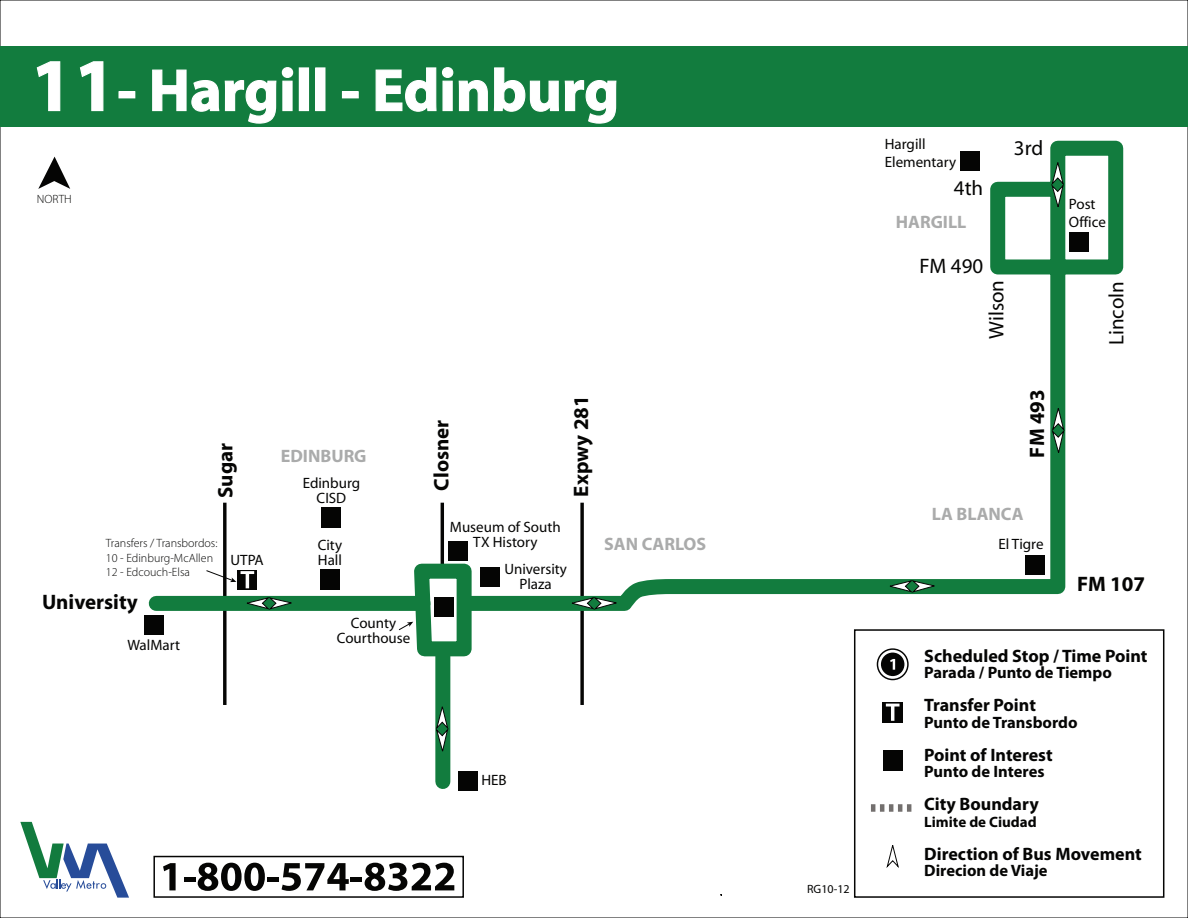
<style>
.page{position:relative;width:1188px;height:918px;background:#fff}
.page>*{position:absolute;margin:0;border:0;box-sizing:border-box;transform-origin:0 0}
.t1{font:700 60px "Myriad";color:#fff}
.t2{font:700 21px "Myriad";color:#050504}
.t3{font:21px "Myriad";color:#050504}
.t4{font:700 18px "Myriad Pro";color:#050504}
.t5{font:700 18px "Myriad Pro";color:#aaabab}
.t6{font:700 16.5px "Myriad Pro";color:#050504}
.t7{font:15px/15px "Myriad";color:#050504;text-align:center}
.t8{font:700 15px "Myriad Pro";color:#050504}
.t9{font:300 12px/14.4px "Myriad Pro";color:#050504}
.t10{font:12px "Myriad";color:#050504}
.s1{font-size:75px}
</style>
<div class="page">
<hr style="left:441px;top:503px;width:3px;height:71px;background:#050504">
<div style="left:0;top:46px;width:1188px;height:82px;background:#127c3e"></div>
<svg style="left:20px;top:822px;width:109px;height:76px"></svg>
<svg style="left:38px;top:157px;width:32px;height:32px"></svg>
<div style="left:153px;top:856px;width:311px;height:42px;background:#fff;border:2px solid #050504"></div>
<svg style="left:163px;top:863px;width:13px;height:27px"></svg>
<div style="left:184px;top:877px;width:11px;height:5px;background:#050504"></div>
<svg style="left:198px;top:863px;width:67px;height:28px"></svg>
<div style="left:268px;top:877px;width:11px;height:5px;background:#050504"></div>
<svg style="left:282px;top:863px;width:67px;height:28px"></svg>
<div style="left:351px;top:877px;width:11px;height:5px;background:#050504"></div>
<svg style="left:365px;top:863px;width:89px;height:33px"></svg>
<div style="left:854px;top:629px;width:310px;height:269px;background:#fff;border:2px solid #050504"></div>
<svg style="left:883px;top:702px;width:20px;height:20px"></svg>
<svg style="left:886px;top:704px;width:14px;height:17px"></svg>
<div style="left:883px;top:750px;width:20px;height:20px;background:#050504"></div>
<svg style="left:871px;top:804px;width:41px;height:8px"></svg>
<svg style="left:886px;top:845px;width:13px;height:23px"></svg>
<svg style="left:877px;top:649px;width:31px;height:31px"></svg>
<div style="left:877px;top:648px;width:32px;height:32px;border:1px solid #050504;border-radius:50%"></div>
<div style="left:881px;top:653px;width:23px;height:23px;background:#050504;border-radius:50%"></div>
<svg style="left:890px;top:659px;width:5px;height:11px"></svg>
<svg style="left:36px;top:61px;width:25px;height:51px"></svg>
<svg style="left:79px;top:61px;width:25px;height:51px"></svg>
<div style="left:118px;top:91px;width:17px;height:7px;border:1px solid #fff"></div>
<svg style="left:152px;top:67px;width:142px;height:57px"></svg>
<div style="left:299px;top:67px;width:10px;height:44px;border:1px solid #fff"></div>
<div style="left:315px;top:67px;width:10px;height:44px;border:1px solid #fff"></div>
<div style="left:342px;top:91px;width:17px;height:7px;border:1px solid #fff"></div>
<svg style="left:375px;top:67px;width:242px;height:57px"></svg>
<div style="left:435px;top:656px;width:15px;height:126px;background:#127c3e"></div>
<svg style="left:223px;top:503px;width:4px;height:202px"></svg>
<svg style="left:580px;top:618px;width:4px;height:87px"></svg>
<svg style="left:479px;top:140px;width:645px;height:478px"></svg>
<div style="left:156px;top:596px;width:267px;height:15px;background:#127c3e"></div>
<div style="left:448px;top:541px;width:20px;height:20px;background:#050504"></div>
<div style="left:144px;top:616px;width:20px;height:19px;background:#050504"></div>
<div style="left:458px;top:771px;width:20px;height:20px;background:#050504"></div>
<div style="left:480px;top:567px;width:20px;height:20px;background:#050504"></div>
<div style="left:320px;top:570px;width:20px;height:20px;background:#050504"></div>
<div style="left:321px;top:508px;width:20px;height:20px;background:#050504"></div>
<div style="left:237px;top:570px;width:20px;height:20px;background:#050504"></div>
<svg style="left:206px;top:570px;width:48px;height:18px"></svg>
<svg style="left:399px;top:556px;width:80px;height:108px"></svg>
<div style="left:1069px;top:232px;width:20px;height:20px;background:#050504"></div>
<div style="left:960px;top:151px;width:20px;height:20px;background:#050504"></div>
<div style="left:1025px;top:555px;width:20px;height:20px;background:#050504"></div>
<svg style="left:1051px;top:407px;width:14px;height:47px"></svg>
<svg style="left:1050px;top:161px;width:15px;height:47px"></svg>
<svg style="left:435px;top:706px;width:14px;height:46px"></svg>
<svg style="left:246px;top:597px;width:47px;height:14px"></svg>
<svg style="left:571px;top:596px;width:47px;height:15px"></svg>
<svg style="left:889px;top:579px;width:47px;height:15px"></svg>
<h1 class="t1" style="left:31px;top:59px;width:590px"><span class="s1">11</span>- Hargill - Edinburg</h1>
<p class="t9" style="left:37px;top:192px;width:37px">NORTH</p>
<h2 class="t2" style="left:215px;top:498px;width:56px;rotate:-90deg">Sugar</h2>
<p class="t9" style="left:106px;top:536px;width:113px">Transfers / Transbordos:<br>10 - Edinburg-McAllen<br>12 - Edcouch-Elsa</p>
<h2 class="t2" style="left:42px;top:591px;width:97px">University</h2>
<p class="t7" style="left:127px;top:638px;width:54px">WalMart</p>
<p class="t7" style="left:231px;top:553px;width:34px">UTPA</p>
<p class="t5" style="left:281px;top:444px;width:87px">EDINBURG</p>
<p class="t7" style="left:303px;top:476px;width:59px">Edinburg<br>CISD</p>
<p class="t7" style="left:318px;top:538px;width:26px;text-align:left">City<br>Hall</p>
<p class="t7" style="left:337px;top:616px;width:75px">County<br>Courthouse</p>
<h2 class="t2" style="left:431px;top:490px;width:72px;rotate:-90deg">Closner</h2>
<p class="t7" style="left:450px;top:520px;width:112px">Museum of South<br>TX History</p>
<h2 class="t2" style="left:570px;top:497px;width:103px;rotate:-90deg">Expwy 281</h2>
<p class="t7" style="left:504px;top:562px;width:64px">University<br>Plaza</p>
<p class="t5" style="left:604px;top:532px;width:104px">SAN CARLOS</p>
<p class="t7" style="left:481px;top:773px;width:27px">HEB</p>
<p class="t10" style="left:807px;top:883px;width:44px">RG10-12</p>
<p class="t7" style="left:885px;top:136px;width:73px;line-height:18px;text-align:left">Hargill<br>Elementary</p>
<h2 class="t3" style="left:954px;top:178px;width:31px">4th</h2>
<p class="t5" style="left:896px;top:210px;width:72px">HARGILL</p>
<h2 class="t3" style="left:919px;top:256px;width:65px">FM 490</h2>
<h2 class="t3" style="left:1014px;top:137px;width:31px">3rd</h2>
<p class="t7" style="left:1069px;top:195px;width:38px;line-height:18px;text-align:left">Post<br>Office</p>
<h2 class="t3" style="left:986px;top:339px;width:61px;rotate:-90deg">Wilson</h2>
<h2 class="t3" style="left:1106px;top:345px;width:65px;rotate:-90deg">Lincoln</h2>
<h2 class="t2" style="left:1026px;top:458px;width:70px;rotate:-90deg">FM 493</h2>
<p class="t5" style="left:932px;top:502px;width:93px">LA BLANCA</p>
<p class="t7" style="left:998px;top:537px;width:47px">El Tigre</p>
<h2 class="t2" style="left:1077px;top:573px;width:70px">FM 107</h2>
<p class="t4" style="left:924px;top:644px;width:225px">Scheduled Stop / Time Point</p>
<p class="t6" style="left:924px;top:662px;width:189px">Parada / Punto de Tiempo</p>
<p class="t4" style="left:924px;top:693px;width:113px">Transfer Point</p>
<p class="t6" style="left:924px;top:711px;width:155px">Punto de Transbordo</p>
<p class="t4" style="left:924px;top:743px;width:130px">Point of Interest</p>
<p class="t6" style="left:924px;top:761px;width:122px">Punto de Interes</p>
<p class="t4" style="left:924px;top:792px;width:116px">City Boundary</p>
<p class="t8" style="left:924px;top:812px;width:114px">Limite de Ciudad</p>
<p class="t4" style="left:924px;top:842px;width:219px">Direction of Bus Movement</p>
<p class="t6" style="left:924px;top:860px;width:125px">Direcion de Viaje</p>
</div>
